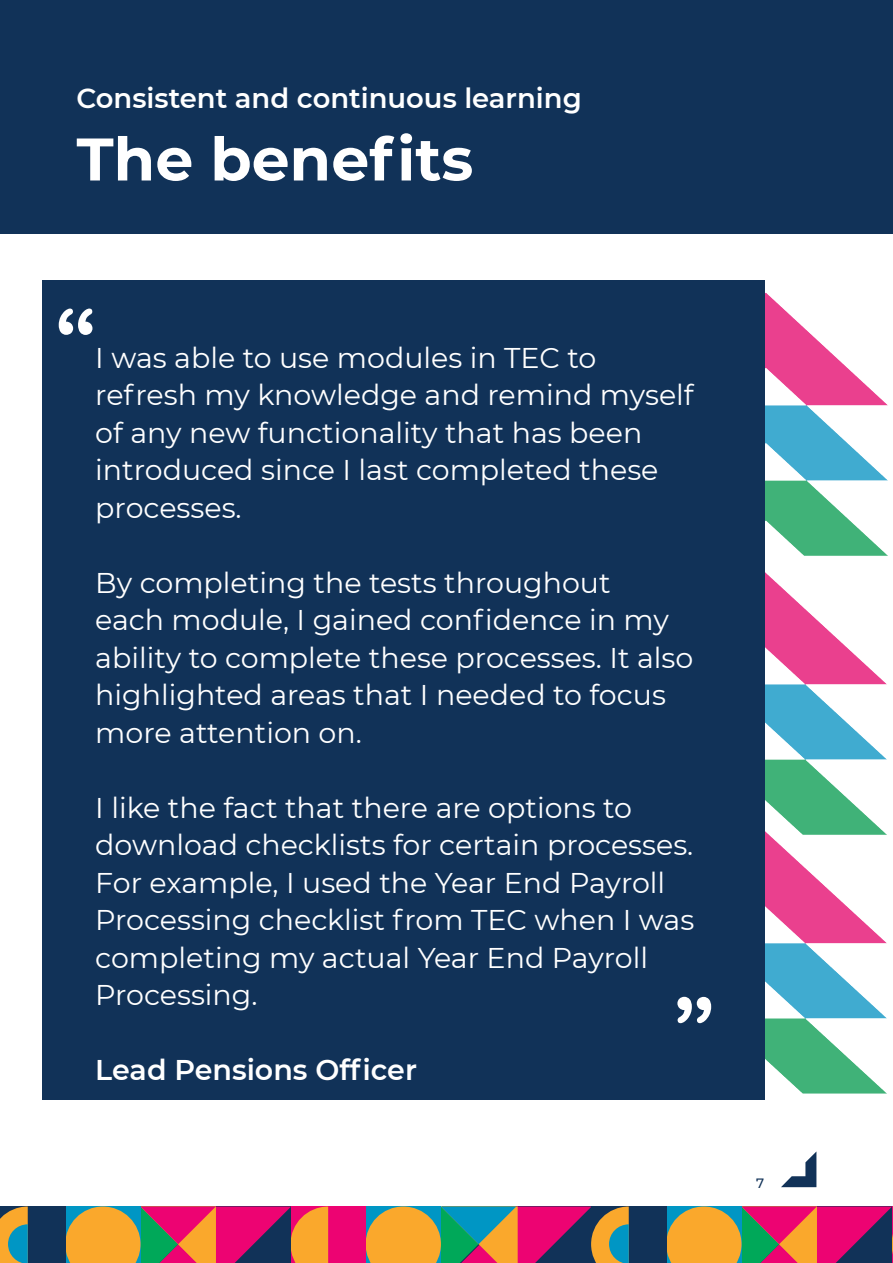
<style>
.page{position:relative;width:893px;height:1263px;background:#fff}
.page>*{position:absolute;margin:0;border:0;box-sizing:border-box;transform-origin:0 0}
.t1{font:90px "Arial Rounded MT Bold";color:#fff}
.t2{font:700 60px "Montserrat";color:#fff}
.t3{font:28.5px/37.5px "Montserrat";color:#fff}
.t4{font:600 28.5px "Montserrat";color:#fff}
.t5{font:600 27.45px "Montserrat";color:#fff}
.t6{font:500 13.5px "Montserrat";color:#113258}
</style>
<div class="page">
<img style="left:765px;top:849px;width:122px;height:245px">
<img style="left:765px;top:572px;width:122px;height:277px">
<div style="left:0;top:0;width:893px;height:234px;background:#113258"></div>
<svg style="left:781px;top:1152px;width:35px;height:35px"></svg>
<div style="left:290px;top:1206px;width:76px;height:57px;background:#ed0372"></div>
<svg style="left:65px;top:1206px;width:263px;height:57px;background:#bb6551"></svg>
<div style="left:0;top:1206px;width:65px;height:57px;background:#113258"></div>
<svg style="left:0;top:1206px;width:28px;height:57px;background:#889769"></svg>
<svg style="left:666px;top:1206px;width:227px;height:57px;background:#b25e56"></svg>
<div style="left:591px;top:1206px;width:75px;height:57px;background:#113258"></div>
<svg style="left:366px;top:1206px;width:263px;height:57px;background:#96755e"></svg>
<img style="left:765px;top:292px;width:123px;height:264px">
<div style="left:43px;top:281px;width:722px;height:819px;background:#113258"></div>
<p class="t5" style="left:77px;top:79px;width:507px">Consistent and continuous learning</p>
<p class="t2" style="left:77px;top:116px;width:398px">The benefits</p>
<p class="t1" style="left:55px;top:289px;width:43px">“</p>
<p class="t3" style="left:95px;top:338px;width:600px">I was able to use modules in TEC to refresh my knowledge and remind myself of any new functionality that has been introduced since I last completed these processes.</p>
<p class="t3" style="left:95px;top:563px;width:599px">By completing the tests throughout<br>each module, I gained confidence in my ability to complete these processes. It also highlighted areas that I needed to focus more attention on.</p>
<p class="t3" style="left:95px;top:788px;width:600px">I like the fact that there are options to download checklists for certain processes.<br>For example, I used the Year End Payroll Processing checklist from TEC when I was completing my actual Year End Payroll Processing.</p>
<p class="t1" style="left:715px;top:1043px;width:43px;rotate:-180deg">“</p>
<p class="t4" style="left:95px;top:1050px;width:323px">Lead Pensions Officer</p>
<p class="t6" style="left:756px;top:1173px;width:10px">7</p>
</div>
